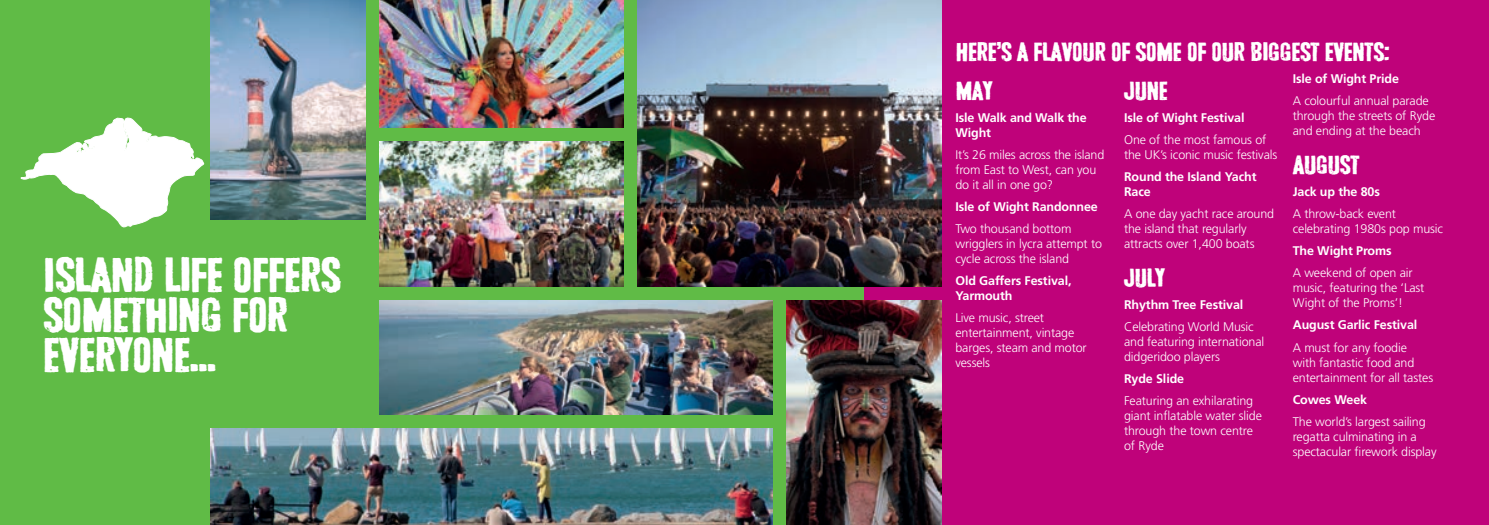
<style>
.page{position:relative;width:1489px;height:525px;background:#fff}
.page>*{position:absolute;margin:0;border:0;box-sizing:border-box;transform-origin:0 0}
.t1{font:48.75px/40px "Safefromharm";letter-spacing:-.04em;color:#fff}
.t2{font:26.25px "Safefromharm";letter-spacing:-.04em;color:#fff}
.t3{font:300 12.5px/15px "Frutiger";letter-spacing:-.01em;color:#fff}
.t4{font:700 12.5px/15px "Frutiger";letter-spacing:-.01em;color:#fff}
</style>
<div class="page">
<div style="left:0;top:0;width:864px;height:524px;background:#60bb46"></div>
<div style="left:864px;top:0;width:624px;height:524px;background:#bf027a"></div>
<img style="left:379px;top:300px;width:393px;height:114px">
<img style="left:379px;top:142px;width:244px;height:144px">
<img style="left:379px;top:0;width:244px;height:128px">
<img style="left:211px;top:0;width:154px;height:220px">
<img style="left:211px;top:428px;width:561px;height:96px">
<img style="left:637px;top:0;width:304px;height:286px">
<img style="left:786px;top:300px;width:155px;height:224px">
<svg style="left:21px;top:117px;width:183px;height:111px"></svg>
<h1 class="t1" style="left:43px;top:254px;width:300px">ISLAND LIFE OFFERS<br>SOMETHING FOR<br>EVERYONE...</h1>
<h2 class="t2" style="left:955px;top:38px;width:436px">HERE S A FLAVOUR OF SOME OF OUR BIGGEST EVENTS:</h2>
<h2 class="t2" style="left:996px;top:23px;width:7px">,</h2>
<h2 class="t2" style="left:955px;top:77px;width:39px">MAY</h2>
<p class="t4" style="left:955px;top:110px;width:133px">Isle Walk and Walk the<br>Wight</p>
<p class="t3" style="left:955px;top:147px;width:150px">It’s 26 miles across the island from East to West, can you do it all in one go?</p>
<p class="t4" style="left:955px;top:199px;width:144px">Isle of Wight Randonnee</p>
<p class="t3" style="left:955px;top:221px;width:148px">Two thousand bottom wrigglers in lycra attempt to cycle across the island</p>
<p class="t4" style="left:955px;top:273px;width:118px">Old Gaffers Festival,<br>Yarmouth</p>
<p class="t3" style="left:955px;top:310px;width:133px">Live music, street entertainment, vintage barges, steam and motor vessels</p>
<h2 class="t2" style="left:1124px;top:77px;width:46px">JUNE</h2>
<p class="t4" style="left:1124px;top:110px;width:122px">Isle of Wight Festival</p>
<p class="t3" style="left:1124px;top:132px;width:155px">One of the most famous of the UK’s iconic music festivals</p>
<p class="t4" style="left:1124px;top:169px;width:134px">Round the Island Yacht<br>Race</p>
<p class="t3" style="left:1124px;top:206px;width:152px">A one day yacht race around the island that regularly attracts over 1,400 boats</p>
<h2 class="t2" style="left:1124px;top:264px;width:43px">JULY</h2>
<p class="t4" style="left:1124px;top:297px;width:121px">Rhythm Tree Festival</p>
<p class="t3" style="left:1124px;top:319px;width:142px">Celebrating World Music and featuring international didgeridoo players</p>
<p class="t4" style="left:1124px;top:371px;width:62px">Ryde Slide</p>
<p class="t3" style="left:1124px;top:393px;width:139px">Featuring an exhilarating giant inflatable water slide through the town centre of Ryde</p>
<p class="t4" style="left:1292px;top:71px;width:108px">Isle of Wight Pride</p>
<p class="t3" style="left:1292px;top:93px;width:144px">A colourful annual parade through the streets of Ryde and ending at the beach</p>
<h2 class="t2" style="left:1292px;top:151px;width:69px">AUGUST</h2>
<p class="t4" style="left:1292px;top:184px;width:89px">Jack up the 80s</p>
<p class="t3" style="left:1292px;top:206px;width:152px">A throw-back event celebrating 1980s pop music</p>
<p class="t4" style="left:1292px;top:243px;width:100px">The Wight Proms</p>
<p class="t3" style="left:1292px;top:265px;width:133px">A weekend of open air music, featuring the ‘Last<br>Wight of the Proms’!</p>
<p class="t4" style="left:1292px;top:317px;width:126px">August Garlic Festival</p>
<p class="t3" style="left:1292px;top:339px;width:142px">A must for any foodie with fantastic food and entertainment for all tastes</p>
<p class="t4" style="left:1292px;top:391px;width:76px">Cowes Week</p>
<p class="t3" style="left:1292px;top:414px;width:145px">The world’s largest sailing regatta culminating in a spectacular firework display</p>
</div>
